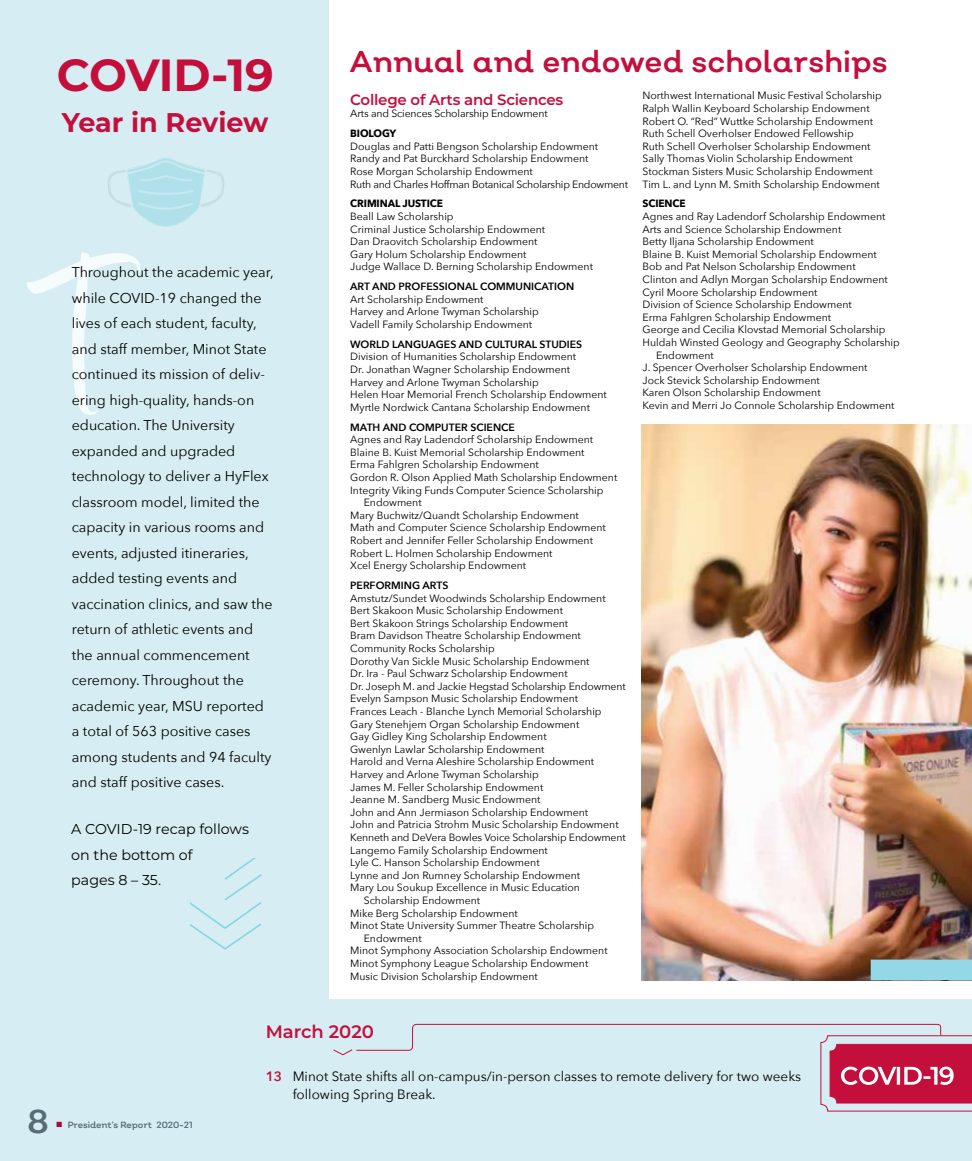
<style>
.page{position:relative;width:972px;height:1161px;background:#fff}
.page>*{position:absolute;margin:0;border:0;box-sizing:border-box;transform-origin:0 0}
.t1{font:700 45px "Montserrat";letter-spacing:-.015em;color:#c40f3d}
.t2{font:33px "Nutmeg";color:#6a747b}
.t3{font:30px "Nutmeg";color:#c40f3d}
.t4{font:700 27px "Montserrat";color:#c40f3d}
.t5{font:600 18px "Montserrat";letter-spacing:-.005em;color:#c40f3d}
.t6{font:600 15px "Montserrat";letter-spacing:-.015em;color:#c40f3d}
.t7{font:14.25px/25.5px "Avenir Next";color:#000}
.t8{font:14.25px/25.5px "Montserrat";color:#000}
.t9{font:13.5px/18px "Avenir Next";color:#000}
.t10{font:10.5px/12.6px "Avenir Next";color:#000}
.t11{font:600 10.5px "Avenir Next";color:#000}
.t12{font:700 10.5px "Avenir Next";letter-spacing:-.01em;color:#000}
.t13{font:9px "Nutmeg";letter-spacing:-.01em;color:#6a747b}
.s1{color:#c40f3d}
.s2{font-weight:600;color:#c40f3d}
</style>
<div class="page">
<div style="left:0;top:999px;width:972px;height:162px;background:#d6eef3"></div>
<svg style="left:333px;top:1024px;width:639px;height:88px"></svg>
<img style="left:642px;top:425px;width:330px;height:555px">
<div style="left:871px;top:960px;width:101px;height:20px;background:#94d7e6"></div>
<div style="left:0;top:0;width:329px;height:999px;background:#d6eef3"></div>
<svg style="left:191px;top:858px;width:71px;height:92px"></svg>
<svg style="left:27px;top:252px;width:113px;height:163px"></svg>
<img style="left:108px;top:158px;width:116px;height:69px">
<h1 class="t1" style="left:57px;top:43px;width:218px">COVID-19</h1>
<h3 class="t4" style="left:62px;top:103px;width:208px">Year in Review</h3>
<p class="t7" style="left:72px;top:259px;width:204px">Throughout the academic year, while COVID-19 changed the lives of each student, faculty, and staff member, Minot State continued its mission of deliv&shy;ering high-quality, hands-on education. The University expanded and upgraded technology to deliver a HyFlex classroom model, limited the capacity in various rooms and events, adjusted itineraries, added testing events and vaccination clinics, and saw the return of athletic events and the annual commencement ceremony. Throughout the academic year, MSU reported a total of 563 positive cases among students and 94 faculty and staff positive cases.</p>
<h3 class="t8" style="left:71px;top:816px;width:179px">A COVID-19 recap follows on the bottom of<br>pages 8 – 35.</h3>
<h3 class="t3" style="left:350px;top:42px;width:540px">Annual and endowed scholarships</h3>
<h3 class="t6" style="left:350px;top:89px;width:215px">College of Arts and Sciences</h3>
<p class="t10" style="left:350px;top:107px;width:199px">Arts and Sciences Scholarship Endowment</p>
<p class="t12" style="left:350px;top:125px;width:47px">BIOLOGY</p>
<p class="t10" style="left:350px;top:139px;width:279px">Douglas and Patti Bengson Scholarship Endowment Randy and Pat Burckhard Scholarship Endowment<br>Rose Morgan Scholarship Endowment<br>Ruth and Charles Hoffman Botanical Scholarship Endowment</p>
<p class="t12" style="left:350px;top:195px;width:94px">CRIMINAL JUSTICE</p>
<p class="t10" style="left:350px;top:210px;width:244px">Beall Law Scholarship<br>Criminal Justice Scholarship Endowment<br>Dan Draovitch Scholarship Endowment<br>Gary Holum Scholarship Endowment<br>Judge Wallace D. Berning Scholarship Endowment</p>
<p class="t11" style="left:350px;top:278px;width:225px">ART AND PROFESSIONAL COMMUNICATION</p>
<p class="t10" style="left:350px;top:292px;width:190px">Art Scholarship Endowment<br>Harvey and Arlone Twyman Scholarship<br>Vadell Family Scholarship Endowment</p>
<p class="t11" style="left:350px;top:335px;width:234px">WORLD LANGUAGES AND CULTURAL STUDIES</p>
<p class="t10" style="left:350px;top:350px;width:258px">Division of Humanities Scholarship Endowment<br>Dr. Jonathan Wagner Scholarship Endowment<br>Harvey and Arlone Twyman Scholarship<br>Helen Hoar Memorial French Scholarship Endowment Myrtle Nordwick Cantana Scholarship Endowment</p>
<p class="t11" style="left:350px;top:418px;width:166px">MATH AND COMPUTER SCIENCE</p>
<p class="t10" style="left:350px;top:433px;width:244px">Agnes and Ray Ladendorf Scholarship Endowment</p>
<p class="t10" style="left:350px;top:445px;width:236px">Blaine B. Kuist Memorial Scholarship Endowment</p>
<p class="t10" style="left:350px;top:458px;width:190px">Erma Fahlgren Scholarship Endowment</p>
<p class="t10" style="left:350px;top:471px;width:269px">Gordon R. Olson Applied Math Scholarship Endowment</p>
<p class="t10" style="left:350px;top:483px;width:255px">Integrity Viking Funds Computer Science Scholarship</p>
<p class="t10" style="left:364px;top:496px;width:59px">Endowment</p>
<p class="t10" style="left:350px;top:508px;width:230px">Mary Buchwitz/Quandt Scholarship Endowment</p>
<p class="t10" style="left:350px;top:521px;width:257px">Math and Computer Science Scholarship Endowment</p>
<p class="t10" style="left:350px;top:534px;width:244px">Robert and Jennifer Feller Scholarship Endowment</p>
<p class="t10" style="left:350px;top:546px;width:204px">Robert L. Holmen Scholarship Endowment</p>
<p class="t10" style="left:350px;top:559px;width:178px">Xcel Energy Scholarship Endowment</p>
<p class="t11" style="left:350px;top:576px;width:100px">PERFORMING ARTS</p>
<p class="t10" style="left:350px;top:591px;width:257px">Amstutz/Sundet Woodwinds Scholarship Endowment</p>
<p class="t10" style="left:350px;top:604px;width:214px">Bert Skakoon Music Scholarship Endowment</p>
<p class="t10" style="left:350px;top:616px;width:219px">Bert Skakoon Strings Scholarship Endowment</p>
<p class="t10" style="left:350px;top:629px;width:232px">Bram Davidson Theatre Scholarship Endowment</p>
<p class="t10" style="left:350px;top:642px;width:146px">Community Rocks Scholarship</p>
<p class="t10" style="left:350px;top:654px;width:241px">Dorothy Van Sickle Music Scholarship Endowment</p>
<p class="t10" style="left:350px;top:667px;width:219px">Dr. Ira - Paul Schwarz Scholarship Endowment</p>
<p class="t10" style="left:350px;top:679px;width:277px">Dr. Joseph M. and Jackie Hegstad Scholarship Endowment</p>
<p class="t10" style="left:350px;top:692px;width:229px">Evelyn Sampson Music Scholarship Endowment</p>
<p class="t10" style="left:350px;top:705px;width:253px">Frances Leach - Blanche Lynch Memorial Scholarship</p>
<p class="t10" style="left:350px;top:717px;width:231px">Gary Stenehjem Organ Scholarship Endowment</p>
<p class="t10" style="left:350px;top:730px;width:198px">Gay Gidley King Scholarship Endowment</p>
<p class="t10" style="left:350px;top:742px;width:196px">Gwenlyn Lawlar Scholarship Endowment</p>
<p class="t10" style="left:350px;top:755px;width:246px">Harold and Verna Aleshire Scholarship Endowment</p>
<p class="t10" style="left:350px;top:768px;width:190px">Harvey and Arlone Twyman Scholarship</p>
<p class="t10" style="left:350px;top:780px;width:195px">James M. Feller Scholarship Endowment</p>
<p class="t10" style="left:350px;top:793px;width:192px">Jeanne M. Sandberg Music Endowment</p>
<p class="t10" style="left:350px;top:805px;width:239px">John and Ann Jermiason Scholarship Endowment</p>
<p class="t10" style="left:350px;top:818px;width:270px">John and Patricia Strohm Music Scholarship Endowment</p>
<p class="t10" style="left:350px;top:831px;width:277px">Kenneth and DeVera Bowles Voice Scholarship Endowment</p>
<p class="t10" style="left:350px;top:843px;width:199px">Langemo Family Scholarship Endowment</p>
<p class="t10" style="left:350px;top:856px;width:191px">Lyle C. Hanson Scholarship Endowment</p>
<p class="t10" style="left:350px;top:868px;width:231px">Lynne and Jon Rumney Scholarship Endowment</p>
<p class="t10" style="left:350px;top:881px;width:231px">Mary Lou Soukup Excellence in Music Education</p>
<p class="t10" style="left:364px;top:894px;width:118px">Scholarship Endowment</p>
<p class="t10" style="left:350px;top:906px;width:169px">Mike Berg Scholarship Endowment</p>
<p class="t10" style="left:350px;top:919px;width:245px">Minot State University Summer Theatre Scholarship</p>
<p class="t10" style="left:364px;top:931px;width:59px">Endowment</p>
<p class="t10" style="left:350px;top:944px;width:259px">Minot Symphony Association Scholarship Endowment</p>
<p class="t10" style="left:350px;top:957px;width:240px">Minot Symphony League Scholarship Endowment</p>
<p class="t10" style="left:350px;top:969px;width:189px">Music Division Scholarship Endowment</p>
<p class="t10" style="left:643px;top:89px;width:241px">Northwest International Music Festival Scholarship Ralph Wallin Keyboard Scholarship Endowment Robert O. “Red” Wuttke Scholarship Endowment Ruth Schell Overholser Endowed Fellowship<br>Ruth Schell Overholser Scholarship Endowment Sally Thomas Violin Scholarship Endowment Stockman Sisters Music Scholarship Endowment Tim L. and Lynn M. Smith Scholarship Endowment</p>
<p class="t12" style="left:643px;top:195px;width:45px">SCIENCE</p>
<p class="t10" style="left:643px;top:210px;width:244px">Agnes and Ray Ladendorf Scholarship Endowment</p>
<p class="t10" style="left:643px;top:222px;width:200px">Arts and Science Scholarship Endowment</p>
<p class="t10" style="left:643px;top:235px;width:173px">Betty Iljana Scholarship Endowment</p>
<p class="t10" style="left:643px;top:247px;width:236px">Blaine B. Kuist Memorial Scholarship Endowment</p>
<p class="t10" style="left:643px;top:260px;width:215px">Bob and Pat Nelson Scholarship Endowment</p>
<p class="t10" style="left:643px;top:273px;width:247px">Clinton and Adlyn Morgan Scholarship Endowment</p>
<p class="t10" style="left:643px;top:285px;width:176px">Cyril Moore Scholarship Endowment</p>
<p class="t10" style="left:643px;top:298px;width:211px">Division of Science Scholarship Endowment</p>
<p class="t10" style="left:643px;top:310px;width:190px">Erma Fahlgren Scholarship Endowment</p>
<p class="t10" style="left:643px;top:323px;width:245px">George and Cecilia Klovstad Memorial Scholarship</p>
<p class="t10" style="left:643px;top:336px;width:259px">Huldah Winsted Geology and Geography Scholarship</p>
<p class="t10" style="left:656px;top:348px;width:59px">Endowment</p>
<p class="t10" style="left:643px;top:361px;width:227px">J. Spencer Overholser Scholarship Endowment</p>
<p class="t10" style="left:643px;top:373px;width:179px">Jock Stevick Scholarship Endowment</p>
<p class="t10" style="left:643px;top:386px;width:180px">Karen Olson Scholarship Endowment</p>
<p class="t10" style="left:643px;top:399px;width:254px">Kevin and Merri Jo Connole Scholarship Endowment</p>
<h2 class="t2" style="left:27px;top:1100px;width:23px">8</h2>
<p class="t13" style="left:57px;top:1119px;width:138px"><span class="s1">■</span> President’s Report 2020-21</p>
<h3 class="t5" style="left:266px;top:1019px;width:110px">March 2020</h3>
<p class="t9" style="left:293px;top:1066px;width:510px;text-indent:-27px"><span class="s2">13</span> Minot State shifts all on-campus/in-person classes to remote delivery for two weeks following Spring Break.</p>
</div>
